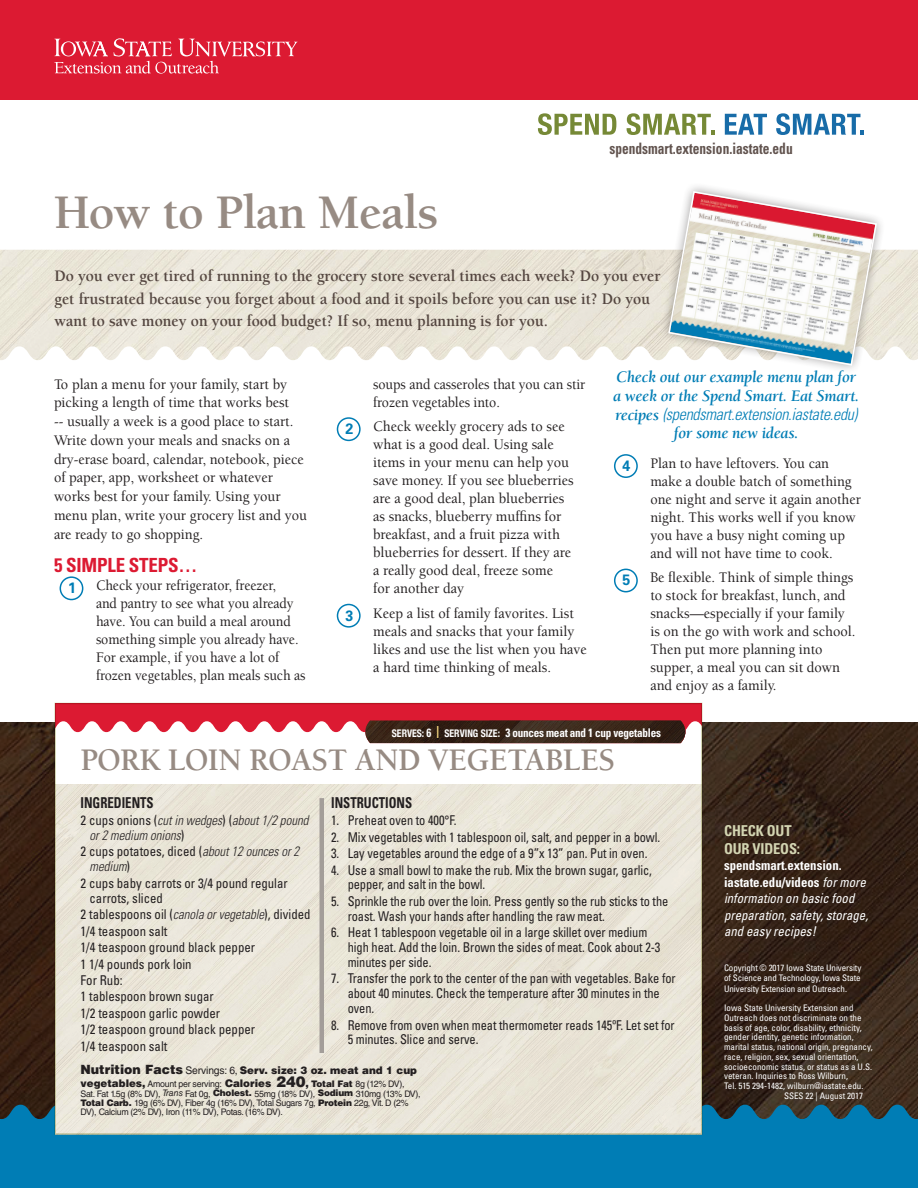
<style>
.page{position:relative;width:918px;height:1188px;background:#fff}
.page>*{position:absolute;margin:0;border:0;box-sizing:border-box;transform-origin:0 0}
.t1{font:700 49.5px "Berkeley Std";letter-spacing:-.015em;color:#978b83}
.t2{font:700 32.25px "Berkeley Std";letter-spacing:-.015em;color:#978b83}
.t3{font:700 condensed 19.5px "Univers LT Std";letter-spacing:-.01em;color:#dc1a32}
.t4{font:700 16.5px/22.5px "Berkeley Std";color:#544640;scale:.95 1}
.t5{font:italic 700 16.5px/18.8px "Berkeley Std";letter-spacing:-.015em;color:#007db5}
.t6{font:italic 300 condensed 16.5px "Univers LT Std";letter-spacing:-.015em;color:#007db5}
.t7{font:700 condensed 15.75px "Univers LT Std";color:#61534e;scale:.85 1}
.t8{font:500 15px/18px "Berkeley Std";color:#231f20;scale:.95 1}
.t9{font:500 15px/18px "Berkeley Std";color:#231f20;scale:.92 1}
.t10{font:500 15px/18px "Berkeley Std";color:#231f20;scale:.94 1}
.t11{font:700 condensed 15px "Univers LT Std";color:#231f20;scale:.85 1}
.t12{font:700 condensed 15px/18px "Univers LT Std";letter-spacing:-.01em;color:#d3d5b2}
.t13{font:700 15px "Univers LT Std";color:#007db5;scale:.95 1}
.t14{font:700 15px "Univers LT Std";color:#007db5;scale:.94 1}
.t15{font:condensed 13.5px/14.9px "Univers LT Std";letter-spacing:-.005em;color:#231f20;scale:.92 1}
.t16{font:condensed 13.5px/16.5px "Univers LT Std";letter-spacing:-.005em;color:#231f20;scale:.95 1}
.t17{font:italic condensed 13.5px/16.5px "Univers LT Std";color:#fff;scale:.95 1}
.t18{font:italic 300 condensed 13.5px/14.9px "Univers LT Std";color:#231f20;scale:.95 1}
.t19{font:700 condensed 12px "Univers LT Std";letter-spacing:-.02em;color:#fff;scale:.93 1}
.t20{font:900 10.5px "Helvetica LT Std";color:#231f20}
.t21{font:condensed 9px/10.5px "Univers LT Std";color:#fff;text-align:justify}
.t22{font:9px/9.3px "Helvetica LT Std";letter-spacing:-.03em;color:#231f20}
.s1{font-family:"Berkeley Std";font-weight:700;font-stretch:normal}
.s2{font-family:"Helvetica Neue";font-size:10.5px}
.s3{color:#f8da81}
.s4{font-weight:400;font-style:normal}
.s5{font-weight:300;font-style:italic}
.s6{font-size:12.75px}
.s7{font-weight:400}
.s8{font-weight:900;font-size:10.5px}
.s9{font-weight:900;font-size:15px}
.s10{font-weight:900}
.s11{font-style:italic}
.s12{font-weight:700;font-style:normal}
</style>
<div class="page">
<img style="left:0;top:723px;width:918px;height:382px">
<div style="left:0;top:0;width:918px;height:100px;background:#dc1a32"></div>
<svg style="left:54px;top:38px;width:244px;height:36px"></svg>
<svg style="left:538px;top:113px;width:78px;height:22px"></svg>
<svg style="left:627px;top:113px;width:88px;height:22px"></svg>
<svg style="left:725px;top:114px;width:42px;height:21px"></svg>
<svg style="left:776px;top:113px;width:88px;height:22px"></svg>
<div style="left:0;top:1105px;width:918px;height:83px;background:#007db5"></div>
<svg style="left:54px;top:703px;width:648px;height:432px;background:#eae6da"></svg>
<div style="left:60px;top:576px;width:23px;height:24px;border:2px solid #007db5;border-radius:50%"></div>
<img style="left:0;top:250px;width:918px;height:110px">
<div style="left:337px;top:417px;width:24px;height:24px;border:2px solid #007db5;border-radius:50%"></div>
<div style="left:337px;top:604px;width:24px;height:24px;border:2px solid #007db5;border-radius:50%"></div>
<div style="left:614px;top:454px;width:24px;height:24px;border:2px solid #007db5;border-radius:50%"></div>
<div style="left:614px;top:569px;width:24px;height:23px;border:2px solid #007db5;border-radius:50%"></div>
<hr style="left:320px;top:798px;width:4px;height:255px;background:#a39d99">
<svg style="left:56px;top:703px;width:646px;height:40px"></svg>
<img style="left:364px;top:720px;width:323px;height:23px">
<svg style="left:657px;top:186px;width:231px;height:184px"></svg>
<svg style="left:667px;top:190px;width:211px;height:177px"></svg>
<h1 class="t1" style="left:54px;top:186px;width:386px">How to Plan Meals</h1>
<p class="t7" style="left:609px;top:139px;width:217px">spendsmart.extension.iastate.edu</p>
<p class="t4" style="left:54px;top:265px;width:640px">Do you ever get tired of running to the grocery store several times each week? Do you ever get frustrated because you forget about a food and it spoils before you can use it? Do you want to save money on your food budget? If so, menu planning is for you.</p>
<p class="t8" style="left:54px;top:375px;width:268px;line-height:18.8px">To plan a menu for your family, start by picking a length of time that works best<br>-- usually a week is a good place to start.<br>Write down your meals and snacks on a dry-erase board, calendar, notebook, piece of paper, app, worksheet or whatever works best for your family. Using your menu plan, write your grocery list and you are ready to go shopping.</p>
<h3 class="t3" style="left:54px;top:553px;width:145px">5 SIMPLE STEPS…</h3>
<p class="t13" style="left:68px;top:579px;width:10px">1</p>
<p class="t9" style="left:96px;top:577px;width:229px">Check your refrigerator, freezer,<br>and pantry to see what you already have. You can build a meal around something simple you already have.<br>For example, if you have a lot of frozen vegetables, plan meals such as</p>
<p class="t9" style="left:373px;top:375px;width:232px">soups and casseroles that you can stir frozen vegetables into.</p>
<p class="t13" style="left:345px;top:420px;width:10px">2</p>
<p class="t8" style="left:373px;top:418px;width:212px">Check weekly grocery ads to see what is a good deal. Using sale items in your menu can help you save money. If you see blueberries are a good deal, plan blueberries as snacks, blueberry muffins for breakfast, and a fruit pizza with blueberries for dessert. If they are a really good deal, freeze some for another day</p>
<p class="t13" style="left:345px;top:606px;width:10px">3</p>
<p class="t8" style="left:373px;top:604px;width:226px">Keep a list of family favorites. List meals and snacks that your family likes and use the list when you have a hard time thinking of meals.</p>
<p class="t5" style="left:613px;top:368px;width:248px">Check out our example menu plan for a week or the Spend Smart. Eat Smart.</p>
<p class="t6" style="left:615px;top:404px;width:244px"><span class="s1">recipes</span> (spendsmart.extension.iastate.edu)</p>
<p class="t5" style="left:674px;top:424px;width:126px">for some new ideas.</p>
<p class="t14" style="left:623px;top:457px;width:10px">4</p>
<p class="t10" style="left:650px;top:454px;width:226px">Plan to have leftovers. You can make a double batch of something one night and serve it again another night. This works well if you know you have a busy night coming up and will not have time to cook.</p>
<p class="t13" style="left:623px;top:571px;width:10px">5</p>
<p class="t8" style="left:650px;top:569px;width:217px">Be flexible. Think of simple things to stock for breakfast, lunch, and snacks—especially if your family is on the go with work and school.<br>Then put more planning into supper, a meal you can sit down and enjoy as a family.</p>
<p class="t19" style="left:392px;top:725px;width:291px"><span class="s2">SERVES:</span> 6 <span class="s3">|</span> <span class="s2">SERVING SIZE:</span> 3 ounces meat and 1 cup vegetables</p>
<h2 class="t2" style="left:81px;top:743px;width:536px">PORK LOIN ROAST AND VEGETABLES</h2>
<p class="t11" style="left:81px;top:794px;width:88px">INGREDIENTS</p>
<p class="t18" style="left:90px;top:813px;width:232px;text-indent:-9px"><span class="s4">2 cups onions (</span>cut in wedges<span class="s4">) (</span>about 1/2 pound or 2 medium onions<span class="s4">)</span></p>
<p class="t18" style="left:90px;top:844px;width:222px;text-indent:-9px"><span class="s4">2 cups potatoes, diced (</span>about 12 ounces or 2 medium<span class="s4">)</span></p>
<p class="t16" style="left:90px;top:875px;width:210px;line-height:14.9px;text-indent:-9px">2 cups baby carrots or 3/4 pound regular carrots, sliced</p>
<p class="t16" style="left:81px;top:906px;width:244px">2 tablespoons oil (<span class="s5">canola or vegetable</span>), divided<br>1/4 teaspoon salt<br>1/4 teaspoon ground black pepper<br>1 1/4 pounds pork loin<br>For Rub:<br>1 tablespoon brown sugar<br>1/2 teaspoon garlic powder<br>1/2 teaspoon ground black pepper<br>1/4 teaspoon salt</p>
<p class="t11" style="left:331px;top:794px;width:97px">INSTRUCTIONS</p>
<p class="t15" style="left:331px;top:813px;width:138px">1. Preheat oven to 400°F.</p>
<p class="t15" style="left:331px;top:829px;width:359px">2. Mix vegetables with 1 tablespoon oil, salt, and pepper in a bowl.</p>
<p class="t15" style="left:331px;top:846px;width:345px">3. Lay vegetables around the edge of a 9”x 13” pan. Put in oven.</p>
<p class="t15" style="left:348px;top:862px;width:332px;text-indent:-16px">4. Use a small bowl to make the rub. Mix the brown sugar, garlic, pepper, and salt in the bowl.</p>
<p class="t15" style="left:348px;top:893px;width:350px;text-indent:-16px">5. Sprinkle the rub over the loin. Press gently so the rub sticks to the roast. Wash your hands after handling the raw meat.</p>
<p class="t15" style="left:348px;top:925px;width:341px;text-indent:-16px">6. Heat 1 tablespoon vegetable oil in a large skillet over medium high heat. Add the loin. Brown the sides of meat. Cook about 2-3 minutes per side.</p>
<p class="t15" style="left:348px;top:971px;width:358px;text-indent:-16px">7. Transfer the pork to the center of the pan with vegetables. Bake for about 40 minutes. Check the temperature after 30 minutes in the oven.</p>
<p class="t15" style="left:348px;top:1017px;width:357px;text-indent:-16px">8. Remove from oven when meat thermometer reads 145ºF. Let set for<br>5 minutes. Slice and serve.</p>
<p class="t20" style="left:81px;top:1064px;width:338px"><span class="s6">Nutrition Facts</span> <span class="s7">Servings: 6,</span> Serv. size: 3 oz. meat and 1 cup</p>
<p class="t22" style="left:81px;top:1079px;width:342px"><span class="s8">vegetables,</span> Amount per serving: <span class="s8">Calories</span> <span class="s9">240</span><span class="s8">,</span> <span class="s10">Total Fat</span> 8g (12% DV), Sat. Fat 1.5g (8% DV), <span class="s11">Trans</span> Fat 0g, <span class="s10">Cholest.</span> 55mg (18% DV), <span class="s10">Sodium</span> 310mg (13% DV), <span class="s10">Total Carb.</span> 19g (6% DV), Fiber 4g (16% DV), Total Sugars 7g, <span class="s10">Protein</span> 22g, Vit. D (2% DV), Calcium (2% DV), Iron (11% DV), Potas. (16% DV).</p>
<p class="t12" style="left:724px;top:822px;width:78px">CHECK OUT<br>OUR VIDEOS:</p>
<p class="t17" style="left:724px;top:857px;width:153px"><span class="s12">spendsmart.extension. iastate.edu/videos</span> for more information on basic food preparation, safety, storage, and easy recipes!</p>
<p class="t21" style="left:724px;top:962px;width:139px">Copyright © 2017 Iowa State University of Science and Technology, Iowa State University Extension and Outreach.</p>
<p class="t21" style="left:724px;top:1003px;width:131px">Iowa State University Extension and</p>
<p class="t21" style="left:724px;top:1012px;width:139px">Outreach does not discriminate on the</p>
<p class="t21" style="left:724px;top:1022px;width:139px">basis of age, color, disability, ethnicity,</p>
<p class="t21" style="left:724px;top:1032px;width:131px">gender identity, genetic information,</p>
<p class="t21" style="left:724px;top:1042px;width:150px">marital status, national origin, pregnancy,</p>
<p class="t21" style="left:724px;top:1051px;width:136px">race, religion, sex, sexual orientation,</p>
<p class="t21" style="left:724px;top:1061px;width:149px">socioeconomic status, or status as a U.S.</p>
<p class="t21" style="left:724px;top:1071px;width:125px">veteran. Inquiries to Ross Wilburn,</p>
<p class="t21" style="left:724px;top:1081px;width:141px">Tel. 515 294-1482, wilburn@iastate.edu.</p>
<p class="t21" style="left:784px;top:1090px;width:81px">SSES 22 | August 2017</p>
</div>
